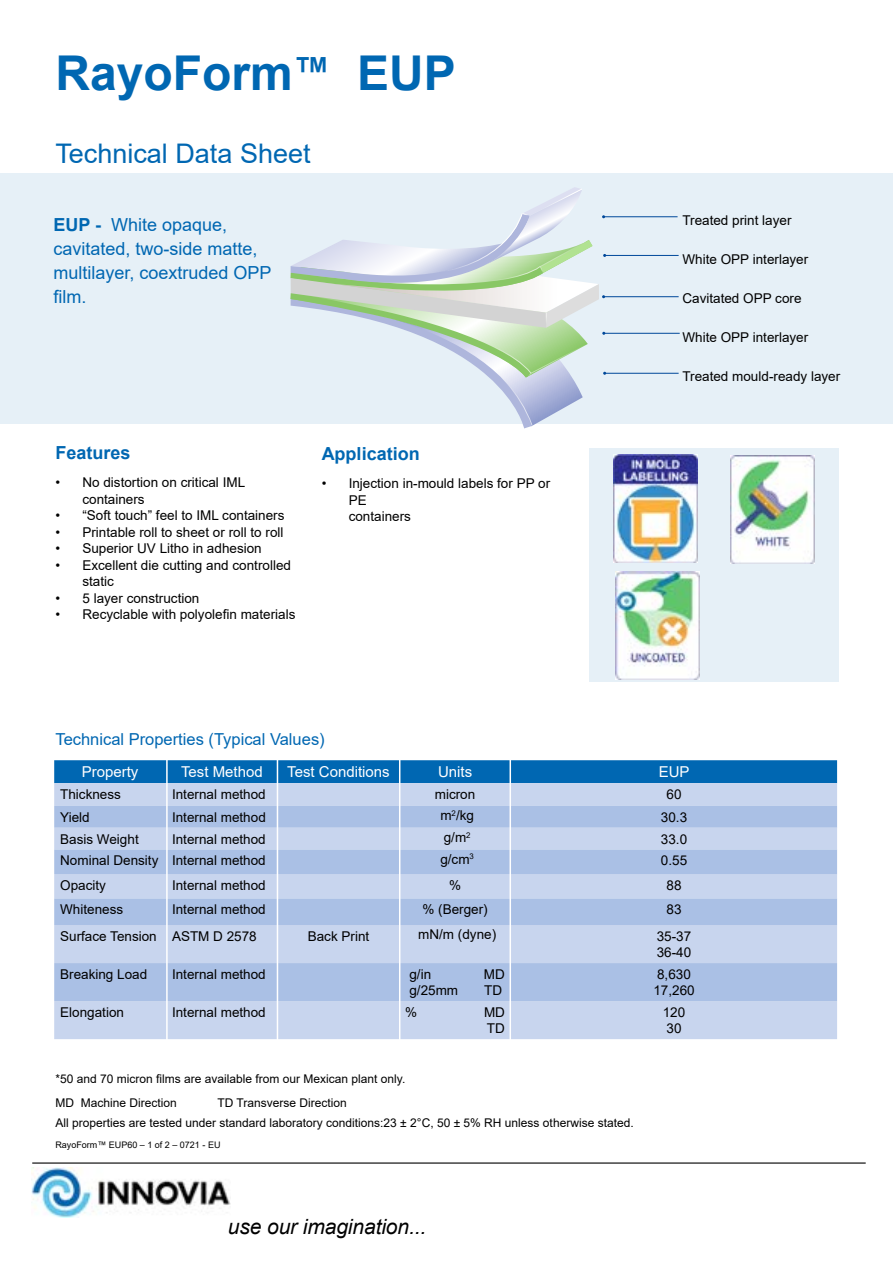
<style>
.page{position:relative;width:893px;height:1263px;background:#fff}
.page>*{position:absolute;margin:0;border:0;box-sizing:border-box;transform-origin:0 0}
.t1{font:700 48px "Arial";color:#0067b2}
.t2{font:27px "Arial";color:#0067b2}
.t3{font:italic 21px "Arial";letter-spacing:-.005em;color:#000}
.t4{font:18px/24px "Arial";color:#0067b2}
.t5{font:700 18px "Arial";color:#0067b2}
.t6{font:16.5px "Arial";color:#0067b2}
.t7{font:15px "Arial";color:#fff}
.t8{font:13.5px/16.5px "Arial";color:#000}
.t9{font:12px/24px "Arial";color:#000}
.t10{font:9px "Arial";color:#000}
.s1{font-size:37.5px}
.s2{font-weight:700}
</style>
<div class="page">
<div style="left:0;top:173px;width:893px;height:251px;background:#e6f0f7"></div>
<div style="left:589px;top:448px;width:250px;height:233px;background:#e6f0f7"></div>
<hr style="left:32px;top:1162px;width:834px;height:1px;background:#000">
<img style="left:32px;top:1167px;width:198px;height:50px">
<hr style="left:604px;top:216px;width:74px;height:1px;background:#00489a">
<hr style="left:604px;top:296px;width:75px;height:1px;background:#00489a">
<hr style="left:604px;top:333px;width:76px;height:1px;background:#00489a">
<hr style="left:605px;top:255px;width:74px;height:1px;background:#00489a">
<hr style="left:605px;top:373px;width:74px;height:1px;background:#00489a">
<svg style="left:291px;top:187px;width:315px;height:241px"></svg>
<img style="left:614px;top:455px;width:83px;height:108px">
<img style="left:616px;top:572px;width:83px;height:107px">
<img style="left:730px;top:456px;width:84px;height:108px">
<div style="left:54px;top:760px;width:783px;height:23px;background:#0067b2"></div>
<div style="left:54px;top:783px;width:783px;height:256px;background:#c8d5ee"></div>
<svg style="left:54px;top:806px;width:783px;height:195px;background:#b7c9e9"></svg>
<hr style="left:166px;top:757px;width:2px;height:290px;background:#fff">
<hr style="left:277px;top:757px;width:1px;height:297px;background:#fff">
<hr style="left:399px;top:757px;width:1px;height:290px;background:#fff">
<hr style="left:509px;top:758px;width:2px;height:289px;background:#fff">
<h1 class="t1" style="left:55px;top:40px;width:402px">RayoForm<span class="s1">™</span> EUP</h1>
<h2 class="t2" style="left:55px;top:135px;width:257px">Technical Data Sheet</h2>
<h3 class="t4" style="left:53px;top:213px;width:220px"><span class="s2">EUP -</span> White opaque, cavitated, two-side matte, multilayer, coextruded OPP film.</h3>
<h3 class="t5" style="left:55px;top:439px;width:77px">Features</h3>
<p class="t8" style="left:82px;top:474px;width:164px;text-indent:-27px">• No distortion on critical IML containers</p>
<p class="t8" style="left:55px;top:507px;width:231px">• “Soft touch” feel to IML containers</p>
<p class="t8" style="left:55px;top:523px;width:230px">• Printable roll to sheet or roll to roll</p>
<p class="t8" style="left:55px;top:540px;width:208px">• Superior UV Litho in adhesion</p>
<p class="t8" style="left:82px;top:556px;width:210px;text-indent:-27px">• Excellent die cutting and controlled static</p>
<p class="t8" style="left:55px;top:589px;width:146px">• 5 layer construction</p>
<p class="t8" style="left:55px;top:606px;width:242px">• Recyclable with polyolefin materials</p>
<h3 class="t5" style="left:322px;top:441px;width:100px">Application</h3>
<p class="t8" style="left:349px;top:475px;width:203px;text-indent:-27px">• Injection in-mould labels for PP or<br>PE<br>containers</p>
<p class="t6" style="left:55px;top:727px;width:271px">Technical Properties (Typical Values)</p>
<p class="t8" style="left:682px;top:212px;width:111px">Treated print layer</p>
<p class="t8" style="left:682px;top:251px;width:127px">White OPP interlayer</p>
<p class="t8" style="left:682px;top:290px;width:121px">Cavitated OPP core</p>
<p class="t8" style="left:682px;top:329px;width:127px">White OPP interlayer</p>
<p class="t8" style="left:682px;top:368px;width:159px">Treated mould-ready layer</p>
<p class="t7" style="left:82px;top:761px;width:58px">Property</p>
<p class="t7" style="left:181px;top:761px;width:83px">Test Method</p>
<p class="t7" style="left:287px;top:761px;width:104px">Test Conditions</p>
<p class="t7" style="left:438px;top:761px;width:36px">Units</p>
<p class="t7" style="left:659px;top:761px;width:32px">EUP</p>
<p class="t8" style="left:60px;top:786px;width:62px">Thickness</p>
<p class="t8" style="left:172px;top:786px;width:95px">Internal method</p>
<p class="t8" style="left:435px;top:786px;width:42px">micron</p>
<p class="t8" style="left:666px;top:786px;width:17px">60</p>
<p class="t8" style="left:60px;top:808px;width:31px">Yield</p>
<p class="t8" style="left:172px;top:808px;width:95px">Internal method</p>
<p class="t8" style="left:440px;top:807px;width:35px">m<sup>2</sup>/kg</p>
<p class="t8" style="left:661px;top:808px;width:28px">30.3</p>
<p class="t8" style="left:60px;top:830px;width:80px">Basis Weight</p>
<p class="t8" style="left:172px;top:830px;width:95px">Internal method</p>
<p class="t8" style="left:444px;top:829px;width:28px">g/m<sup>2</sup></p>
<p class="t8" style="left:661px;top:830px;width:28px">33.0</p>
<p class="t8" style="left:60px;top:852px;width:207px">Nominal Density Internal method</p>
<p class="t8" style="left:440px;top:851px;width:35px">g/cm<sup>3</sup></p>
<p class="t8" style="left:661px;top:852px;width:28px">0.55</p>
<p class="t8" style="left:60px;top:877px;width:47px">Opacity</p>
<p class="t8" style="left:172px;top:877px;width:95px">Internal method</p>
<p class="t8" style="left:449px;top:877px;width:14px">%</p>
<p class="t8" style="left:666px;top:877px;width:17px">88</p>
<p class="t8" style="left:60px;top:901px;width:65px">Whiteness</p>
<p class="t8" style="left:172px;top:901px;width:95px">Internal method</p>
<p class="t8" style="left:422px;top:901px;width:67px">% (Berger)</p>
<p class="t8" style="left:666px;top:901px;width:17px">83</p>
<p class="t8" style="left:60px;top:928px;width:198px">Surface Tension ASTM D 2578</p>
<p class="t8" style="left:308px;top:928px;width:63px">Back Print</p>
<p class="t8" style="left:418px;top:926px;width:80px">mN/m (dyne)</p>
<p class="t8" style="left:657px;top:928px;width:36px">35-37<br>36-40</p>
<p class="t8" style="left:60px;top:966px;width:89px">Breaking Load</p>
<p class="t8" style="left:172px;top:966px;width:95px">Internal method</p>
<p class="t8" style="left:409px;top:966px;width:23px">g/in</p>
<p class="t8" style="left:484px;top:966px;width:22px">MD</p>
<p class="t8" style="left:409px;top:982px;width:50px">g/25mm</p>
<p class="t8" style="left:484px;top:982px;width:19px">TD</p>
<p class="t8" style="left:653px;top:966px;width:43px">8,630<br>17,260</p>
<p class="t8" style="left:60px;top:1004px;width:65px">Elongation</p>
<p class="t8" style="left:172px;top:1004px;width:95px">Internal method</p>
<p class="t8" style="left:405px;top:1004px;width:14px">%</p>
<p class="t8" style="left:484px;top:1004px;width:22px">MD<br>TD</p>
<p class="t8" style="left:663px;top:1004px;width:24px">120<br>30</p>
<p class="t9" style="left:55px;top:1067px;width:351px">*50 and 70 micron films are available from our Mexican plant only.<br>MD Machine Direction</p>
<p class="t9" style="left:55px;top:1093px;width:580px;line-height:19.5px;text-indent:162px">TD Transverse Direction<br>All properties are tested under standard laboratory conditions:23 ± 2°C, 50 ± 5% RH unless otherwise stated.</p>
<p class="t10" style="left:55px;top:1139px;width:167px">RayoForm™ EUP60 – 1 of 2 – 0721 - EU</p>
<h3 class="t3" style="left:228px;top:1213px;width:200px">use our imagination...</h3>
</div>
